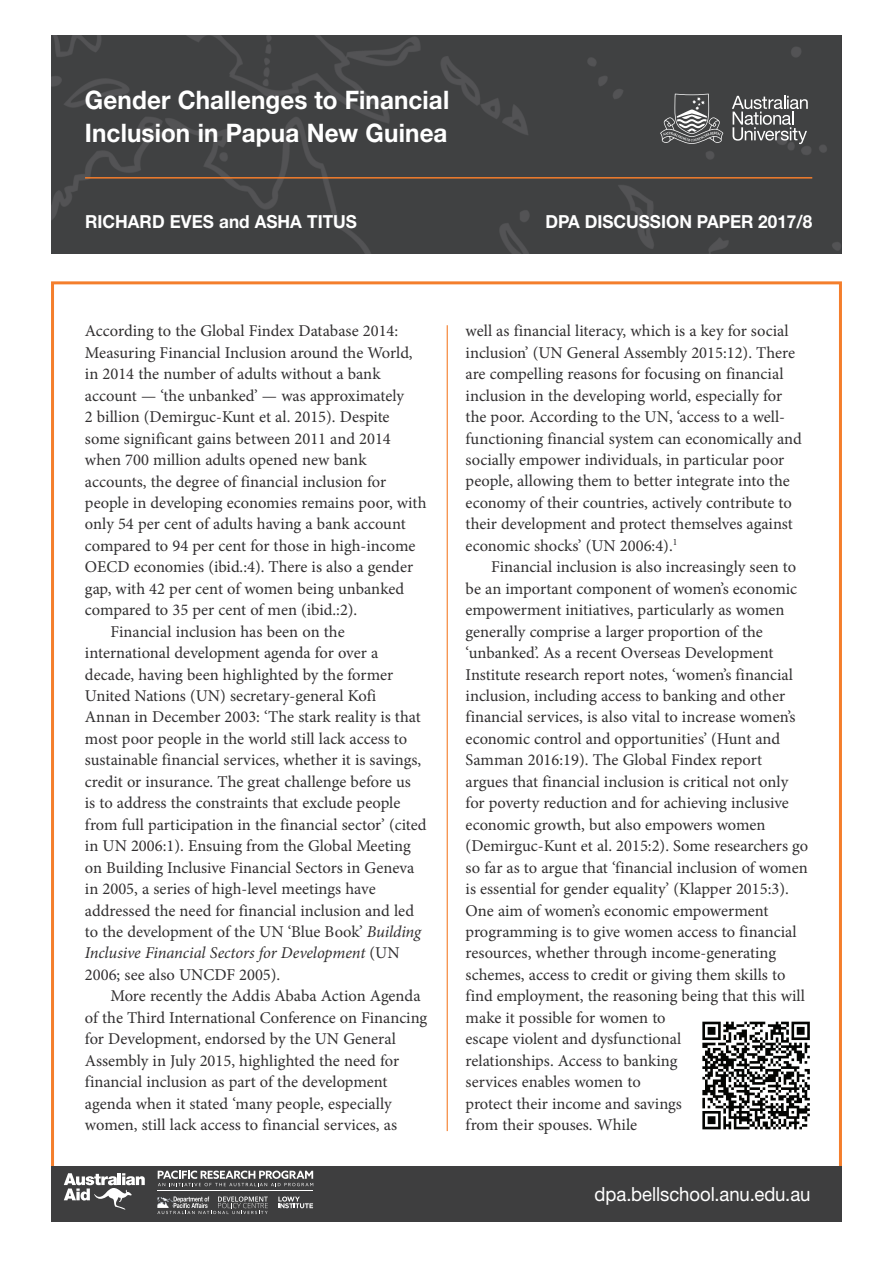
<style>
.page{position:relative;width:893px;height:1263px;background:#fff}
.page>*{position:absolute;margin:0;border:0;box-sizing:border-box;transform-origin:0 0}
.t1{font:700 25.5px/33px "Helvetica Neue LT Std";letter-spacing:.005em;color:#fff;scale:.95 1}
.t2{font:19.5px "Helvetica Neue LT Std";letter-spacing:-.005em;color:#fff;scale:.95 1}
.t3{font:700 18px "Helvetica Neue LT Std";color:#fff;scale:.95 1}
.t4{font:16.5px/21.5px "Minion Pro";color:#312f30}
.t5{font:italic 16.5px "Minion Pro";letter-spacing:-.01em;color:#312f30}
.s1{font-style:italic}
.s2{font-style:normal}
</style>
<div class="page">
<div style="left:52px;top:35px;width:790px;height:218px;background:#404142"></div>
<div style="left:51px;top:1166px;width:791px;height:55px;background:#3e3e3f"></div>
<hr style="left:447px;top:325px;width:1px;height:806px;background:#f47e2c">
<hr style="left:85px;top:177px;width:727px;height:2px;background:#f47e2c">
<svg style="left:732px;top:96px;width:76px;height:48px;background:#717273"></svg>
<svg style="left:660px;top:94px;width:63px;height:50px;background:#666768"></svg>
<svg style="left:64px;top:1173px;width:81px;height:36px"></svg>
<svg style="left:278px;top:1196px;width:35px;height:12px"></svg>
<svg style="left:158px;top:1170px;width:155px;height:16px"></svg>
<hr style="left:158px;top:1191px;width:155px;height:1px;background:#fff">
<svg style="left:157px;top:1196px;width:111px;height:18px"></svg>
<img style="left:702px;top:1021px;width:108px;height:109px">
<h1 class="t1" style="left:85px;top:83px;width:385px">Gender Challenges to Financial<br>Inclusion in Papua New Guinea</h1>
<p class="t3" style="left:85px;top:211px;width:288px">RICHARD EVES and ASHA TITUS</p>
<p class="t3" style="left:545px;top:211px;width:282px">DPA DISCUSSION PAPER 2017/8</p>
<p class="t4" style="left:85px;top:320px;width:315px">According to the Global Findex Database 2014:</p>
<p class="t4" style="left:85px;top:342px;width:329px">Measuring Financial Inclusion around the World,</p>
<p class="t4" style="left:85px;top:363px;width:297px">in 2014 the number of adults without a bank</p>
<p class="t4" style="left:85px;top:385px;width:321px">account — ‘the unbanked’ — was approximately</p>
<p class="t4" style="left:85px;top:406px;width:306px">2 billion (Demirguc-Kunt et al. 2015). Despite</p>
<p class="t4" style="left:85px;top:428px;width:307px">some significant gains between 2011 and 2014</p>
<p class="t4" style="left:85px;top:449px;width:283px">when 700 million adults opened new bank</p>
<p class="t4" style="left:85px;top:471px;width:303px">accounts, the degree of financial inclusion for</p>
<p class="t4" style="left:85px;top:492px;width:343px">people in developing economies remains poor, with</p>
<p class="t4" style="left:85px;top:513px;width:322px">only 54 per cent of adults having a bank account</p>
<p class="t4" style="left:85px;top:535px;width:332px">compared to 94 per cent for those in high-income</p>
<p class="t4" style="left:85px;top:556px;width:330px">OECD economies (ibid.:4). There is also a gender</p>
<p class="t4" style="left:85px;top:578px;width:321px">gap, with 42 per cent of women being unbanked</p>
<p class="t4" style="left:85px;top:599px;width:274px">compared to 35 per cent of men (ibid.:2).</p>
<p class="t4" style="left:110px;top:621px;width:236px">Financial inclusion has been on the</p>
<p class="t4" style="left:85px;top:642px;width:295px">international development agenda for over a</p>
<p class="t4" style="left:85px;top:664px;width:310px">decade, having been highlighted by the former</p>
<p class="t4" style="left:85px;top:685px;width:293px">United Nations (UN) secretary-general Kofi</p>
<p class="t4" style="left:85px;top:706px;width:337px">Annan in December 2003: ‘The stark reality is that</p>
<p class="t4" style="left:85px;top:728px;width:324px">most poor people in the world still lack access to</p>
<p class="t4" style="left:85px;top:749px;width:338px">sustainable financial services, whether it is savings,</p>
<p class="t4" style="left:85px;top:771px;width:327px">credit or insurance. The great challenge before us</p>
<p class="t4" style="left:85px;top:792px;width:317px">is to address the constraints that exclude people</p>
<p class="t4" style="left:85px;top:814px;width:343px">from full participation in the financial sector’ (cited</p>
<p class="t4" style="left:85px;top:835px;width:327px">in UN 2006:1). Ensuing from the Global Meeting</p>
<p class="t4" style="left:85px;top:857px;width:331px">on Building Inclusive Financial Sectors in Geneva</p>
<p class="t4" style="left:85px;top:878px;width:292px">in 2005, a series of high-level meetings have</p>
<p class="t4" style="left:85px;top:900px;width:331px">addressed the need for financial inclusion and led</p>
<p class="t4" style="left:85px;top:921px;width:338px">to the development of the UN ‘Blue Book’ <span class="s1">Building</span></p>
<p class="t5" style="left:85px;top:942px;width:316px">Inclusive Financial Sectors for Development <span class="s2">(UN</span></p>
<p class="t4" style="left:85px;top:964px;width:197px">2006; see also UNCDF 2005).</p>
<p class="t4" style="left:110px;top:985px;width:312px">More recently the Addis Ababa Action Agenda</p>
<p class="t4" style="left:85px;top:1007px;width:344px">of the Third International Conference on Financing</p>
<p class="t4" style="left:85px;top:1028px;width:312px">for Development, endorsed by the UN General</p>
<p class="t4" style="left:85px;top:1050px;width:316px">Assembly in July 2015, highlighted the need for</p>
<p class="t4" style="left:85px;top:1071px;width:304px">financial inclusion as part of the development</p>
<p class="t4" style="left:85px;top:1093px;width:308px">agenda when it stated ‘many people, especially</p>
<p class="t4" style="left:85px;top:1114px;width:314px">women, still lack access to financial services, as</p>
<p class="t4" style="left:466px;top:320px;width:338px">well as financial literacy, which is a key for social inclusion’ (UN General Assembly 2015:12). There are compelling reasons for focusing on financial inclusion in the developing world, especially for the poor. According to the UN, ‘access to a well&shy;functioning financial system can economically and socially empower individuals, in particular poor people, allowing them to better integrate into the economy of their countries, actively contribute to their development and protect themselves against economic shocks’ (UN 2006:4).<sup>1</sup></p>
<p class="t4" style="left:466px;top:556px;width:344px;text-indent:26px">Financial inclusion is also increasingly seen to be an important component of women’s economic empowerment initiatives, particularly as women generally comprise a larger proportion of the ‘unbanked’. As a recent Overseas Development Institute research report notes, ‘women’s financial inclusion, including access to banking and other financial services, is also vital to increase women’s economic control and opportunities’ (Hunt and Samman 2016:19). The Global Findex report argues that financial inclusion is critical not only for poverty reduction and for achieving inclusive economic growth, but also empowers women (Demirguc-Kunt et al. 2015:2). Some researchers go so far as to argue that ‘financial inclusion of women is essential for gender equality’ (Klapper 2015:3).<br>One aim of women’s economic empowerment programming is to give women access to financial resources, whether through income-generating schemes, access to credit or giving them skills to find employment, the reasoning being that this will make it possible for women to<br>escape violent and dysfunctional<br>relationships. Access to banking<br>services enables women to<br>protect their income and savings<br>from their spouses. While</p>
<p class="t2" style="left:595px;top:1182px;width:229px">dpa.bellschool.anu.edu.au</p>
</div>
